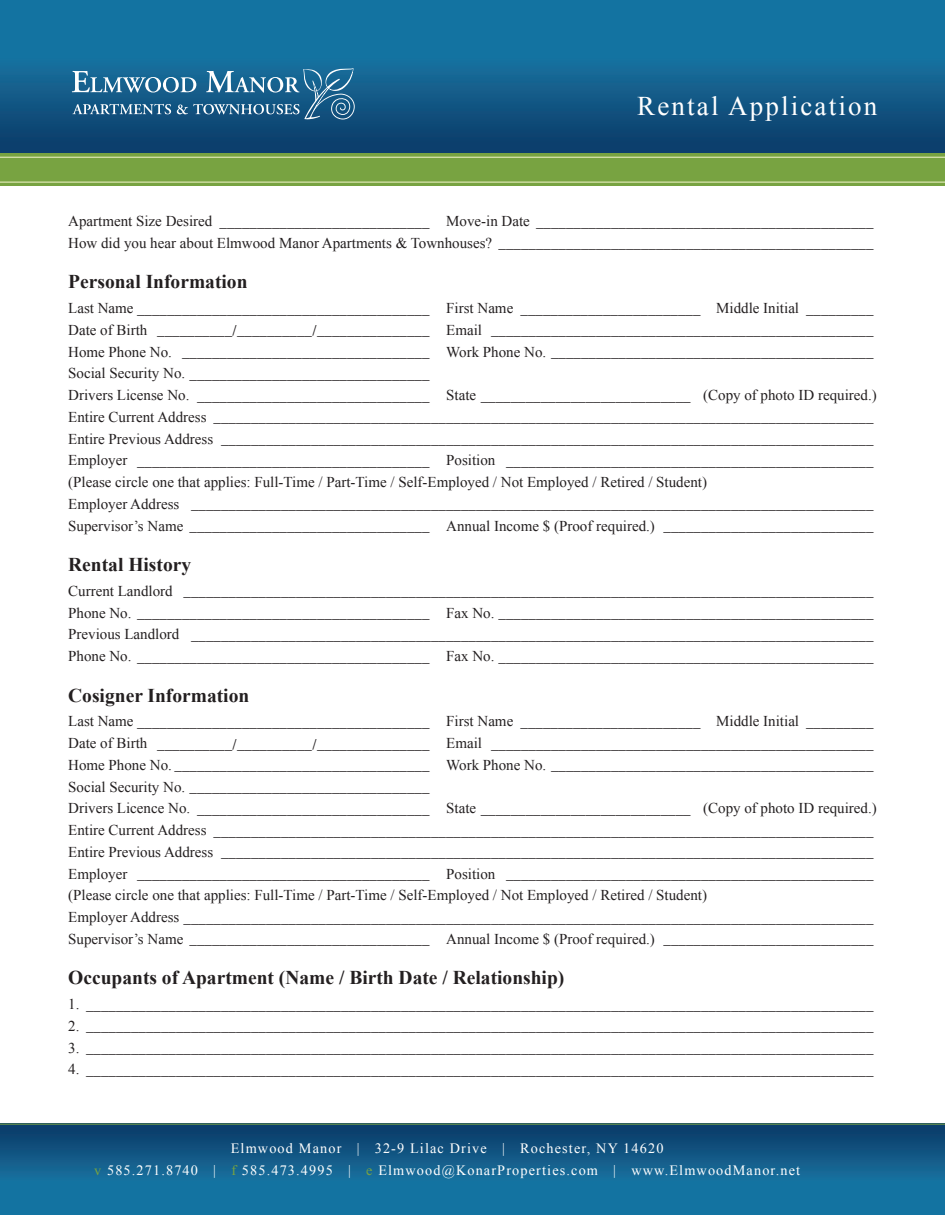
<style>
.page{position:relative;width:945px;height:1215px;background:#fff}
.page>*{position:absolute;margin:0;border:0;box-sizing:border-box;transform-origin:0 0}
.t1{font:27px "Times New Roman";letter-spacing:.08em;color:#fff}
.t2{font:700 19.5px "Times New Roman";color:#231f20}
.t3{font:15px "Minion Pro";color:#231f20}
.t4{font:15px "Times New Roman";color:#231f20}
.t5{font:14.25px "Times New Roman";letter-spacing:.08em;color:#fff}
.s1{font-family:"Times New Roman"}
.s2{font-family:"Minion Pro"}
.s3{color:#78a341}
</style>
<div class="page">
<div style="left:0;top:1124px;width:945px;height:91px;background:linear-gradient(to bottom,#0f406d,#1681af)"></div>
<div style="left:0;top:0;width:945px;height:153px;background:linear-gradient(to bottom,#1681af,#0e416e)"></div>
<div style="left:0;top:153px;width:945px;height:33px;background:#78a341"></div>
<hr style="left:0;top:157px;width:945px;height:1px;background:#f2f5cb">
<hr style="left:0;top:182px;width:945px;height:1px;background:#f2f5cb">
<svg style="left:72px;top:68px;width:283px;height:51px;background:#3a779c"></svg>
<hr style="left:0;top:1124px;width:945px;height:1px;background:#78a341">
<p class="t1" style="left:637px;top:88px;width:241px">Rental Application</p>
<p class="t4" style="left:68px;top:211px;width:146px">Apartment Size Desired</p>
<p class="t3" style="left:446px;top:212px;width:429px"><span class="s1">Move-in Date</span> _____________________________________________</p>
<p class="t4" style="left:68px;top:233px;width:807px">How did you hear about Elmwood Manor Apartments &amp; Townhouses? <span class="s2">__________________________________________________</span></p>
<p class="t2" style="left:68px;top:268px;width:181px">Personal Information</p>
<p class="t3" style="left:68px;top:299px;width:363px"><span class="s1">Last Name</span> _______________________________________</p>
<p class="t4" style="left:446px;top:298px;width:69px">First Name</p>
<p class="t4" style="left:716px;top:298px;width:84px">Middle Initial</p>
<p class="t4" style="left:68px;top:320px;width:81px">Date of Birth</p>
<p class="t4" style="left:446px;top:320px;width:37px">Email</p>
<p class="t4" style="left:68px;top:342px;width:105px">Home Phone No.</p>
<p class="t3" style="left:446px;top:342px;width:429px"><span class="s1">Work Phone No.</span> ___________________________________________</p>
<p class="t3" style="left:68px;top:364px;width:363px"><span class="s1">Social Security No.</span> ________________________________</p>
<p class="t4" style="left:68px;top:385px;width:123px">Drivers License No.</p>
<p class="t3" style="left:446px;top:386px;width:246px"><span class="s1">State</span> ____________________________</p>
<p class="t4" style="left:703px;top:385px;width:175px">(Copy of photo ID required.)</p>
<p class="t4" style="left:68px;top:407px;width:140px">Entire Current Address</p>
<p class="t4" style="left:68px;top:429px;width:146px">Entire Previous Address</p>
<p class="t4" style="left:68px;top:450px;width:61px">Employer</p>
<p class="t4" style="left:446px;top:450px;width:51px">Position</p>
<p class="t4" style="left:68px;top:472px;width:640px">(Please circle one that applies: Full-Time / Part-Time / Self-Employed / Not Employed / Retired / Student)</p>
<p class="t4" style="left:68px;top:494px;width:113px">Employer Address</p>
<p class="t3" style="left:68px;top:516px;width:363px"><span class="s1">Supervisor’s Name</span> ________________________________</p>
<p class="t4" style="left:446px;top:516px;width:210px">Annual Income $ (Proof required.)</p>
<p class="t2" style="left:68px;top:551px;width:124px">Rental History</p>
<p class="t4" style="left:68px;top:581px;width:106px">Current Landlord</p>
<p class="t3" style="left:68px;top:603px;width:363px"><span class="s1">Phone No.</span> _______________________________________</p>
<p class="t3" style="left:446px;top:603px;width:429px"><span class="s1">Fax No.</span> __________________________________________________</p>
<p class="t4" style="left:68px;top:624px;width:113px">Previous Landlord</p>
<p class="t3" style="left:68px;top:647px;width:363px"><span class="s1">Phone No.</span> _______________________________________</p>
<p class="t3" style="left:446px;top:647px;width:429px"><span class="s1">Fax No.</span> __________________________________________________</p>
<p class="t2" style="left:68px;top:682px;width:183px">Cosigner Information</p>
<p class="t3" style="left:68px;top:712px;width:363px"><span class="s1">Last Name</span> _______________________________________</p>
<p class="t4" style="left:446px;top:711px;width:69px">First Name</p>
<p class="t4" style="left:716px;top:711px;width:84px">Middle Initial</p>
<p class="t4" style="left:68px;top:733px;width:81px">Date of Birth</p>
<p class="t4" style="left:446px;top:733px;width:37px">Email</p>
<p class="t3" style="left:68px;top:756px;width:363px"><span class="s1">Home Phone No.</span> __________________________________</p>
<p class="t3" style="left:446px;top:756px;width:429px"><span class="s1">Work Phone No.</span> ___________________________________________</p>
<p class="t3" style="left:68px;top:777px;width:363px"><span class="s1">Social Security No.</span> ________________________________</p>
<p class="t4" style="left:68px;top:798px;width:124px">Drivers Licence No.</p>
<p class="t3" style="left:446px;top:799px;width:246px"><span class="s1">State</span> ____________________________</p>
<p class="t4" style="left:703px;top:798px;width:175px">(Copy of photo ID required.)</p>
<p class="t4" style="left:68px;top:820px;width:140px">Entire Current Address</p>
<p class="t4" style="left:68px;top:842px;width:146px">Entire Previous Address</p>
<p class="t4" style="left:68px;top:864px;width:61px">Employer</p>
<p class="t4" style="left:446px;top:864px;width:51px">Position</p>
<p class="t4" style="left:68px;top:885px;width:640px">(Please circle one that applies: Full-Time / Part-Time / Self-Employed / Not Employed / Retired / Student)</p>
<p class="t3" style="left:68px;top:908px;width:807px"><span class="s1">Employer Address</span> ____________________________________________________________________________________________</p>
<p class="t3" style="left:68px;top:930px;width:363px"><span class="s1">Supervisor’s Name</span> ________________________________</p>
<p class="t4" style="left:446px;top:929px;width:210px">Annual Income $ (Proof required.)</p>
<p class="t2" style="left:68px;top:964px;width:498px">Occupants of Apartment (Name / Birth Date / Relationship)</p>
<p class="t3" style="left:68px;top:995px;width:807px"><span class="s1">1.</span> _________________________________________________________________________________________________________</p>
<p class="t3" style="left:68px;top:1017px;width:807px"><span class="s1">2.</span> _________________________________________________________________________________________________________</p>
<p class="t3" style="left:68px;top:1038px;width:807px"><span class="s1">3.</span> _________________________________________________________________________________________________________</p>
<p class="t3" style="left:68px;top:1060px;width:807px"><span class="s1">4.</span> _________________________________________________________________________________________________________</p>
<p class="t3" style="left:220px;top:212px;width:211px">____________________________</p>
<p class="t3" style="left:521px;top:299px;width:181px">________________________</p>
<p class="t3" style="left:806px;top:299px;width:69px">_________</p>
<p class="t3" style="left:491px;top:321px;width:384px">___________________________________________________</p>
<p class="t3" style="left:157px;top:321px;width:274px">__________/__________/_______________</p>
<p class="t3" style="left:182px;top:342px;width:249px">_________________________________</p>
<p class="t3" style="left:197px;top:386px;width:234px">_______________________________</p>
<p class="t3" style="left:214px;top:408px;width:662px">________________________________________________________________________________________</p>
<p class="t3" style="left:221px;top:429px;width:654px">_______________________________________________________________________________________</p>
<p class="t3" style="left:506px;top:451px;width:369px">_________________________________________________</p>
<p class="t3" style="left:137px;top:451px;width:294px">_______________________________________</p>
<p class="t3" style="left:191px;top:495px;width:684px">___________________________________________________________________________________________</p>
<p class="t3" style="left:664px;top:516px;width:211px">____________________________</p>
<p class="t3" style="left:184px;top:582px;width:692px">____________________________________________________________________________________________</p>
<p class="t3" style="left:191px;top:625px;width:684px">___________________________________________________________________________________________</p>
<p class="t3" style="left:521px;top:712px;width:181px">________________________</p>
<p class="t3" style="left:806px;top:712px;width:69px">_________</p>
<p class="t3" style="left:491px;top:734px;width:384px">___________________________________________________</p>
<p class="t3" style="left:157px;top:734px;width:274px">__________/__________/_______________</p>
<p class="t3" style="left:197px;top:799px;width:234px">_______________________________</p>
<p class="t3" style="left:214px;top:821px;width:662px">________________________________________________________________________________________</p>
<p class="t3" style="left:221px;top:843px;width:654px">_______________________________________________________________________________________</p>
<p class="t3" style="left:506px;top:864px;width:369px">_________________________________________________</p>
<p class="t3" style="left:137px;top:864px;width:294px">_______________________________________</p>
<p class="t3" style="left:664px;top:930px;width:211px">____________________________</p>
<p class="t5" style="left:231px;top:1139px;width:434px">Elmwood Manor | 32-9 Lilac Drive | Rochester, NY 14620</p>
<p class="t5" style="left:94px;top:1161px;width:708px"><span class="s3">v</span> 585.271.8740 | <span class="s3">f</span> 585.473.4995 | <span class="s3">e</span> Elmwood@KonarProperties.com | www.ElmwoodManor.net</p>
</div>
